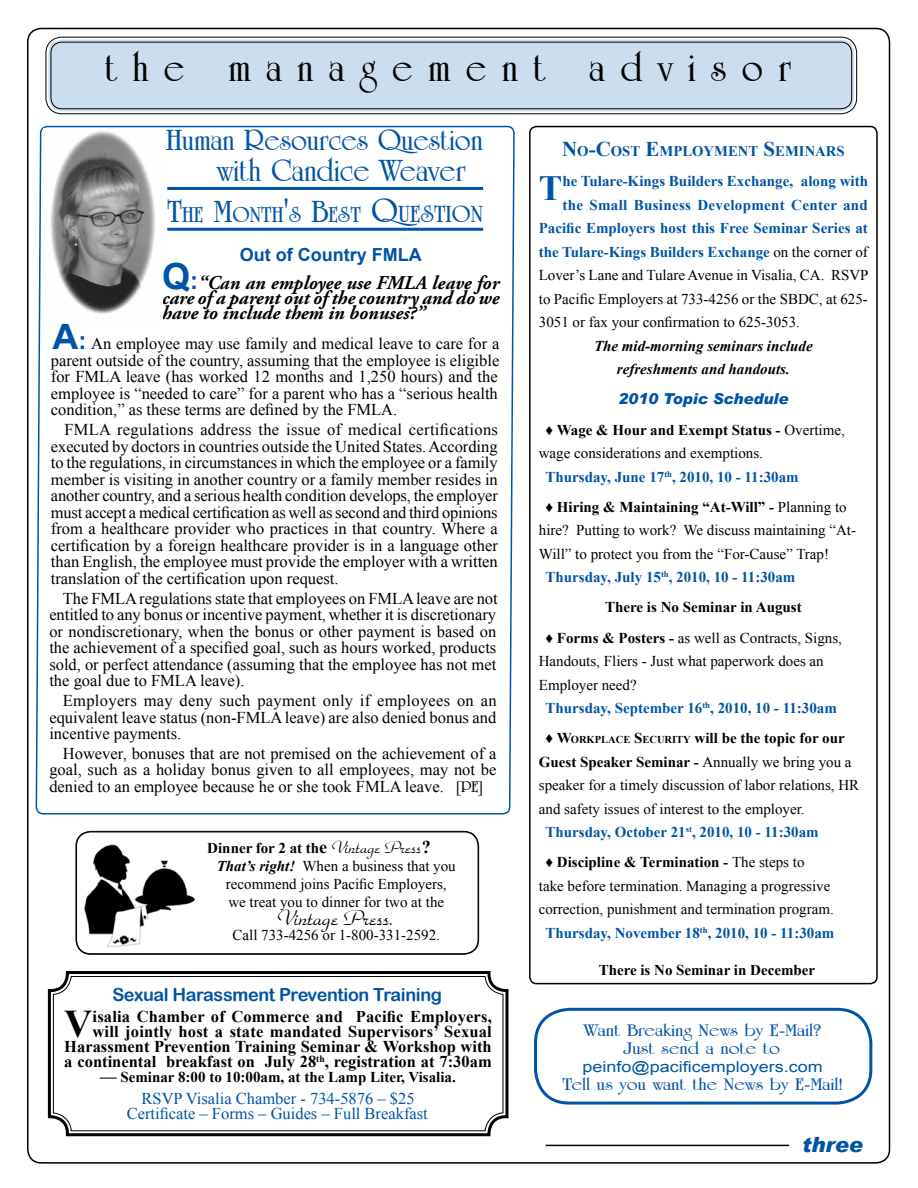
<style>
.page{position:relative;width:918px;height:1188px;background:#fff}
.page>*{position:absolute;margin:0;border:0;box-sizing:border-box;transform-origin:0 0}
.t1{font:700 42px "University Roman BT";letter-spacing:.37em;color:#000}
.t2{font:700 39.15px "Times New Roman";color:#000}
.t3{font:700 35.4px "Times New Roman";color:#0054a4}
.t4{font:700 33px "University Roman BT";color:#0054a4}
.t5{font:700 31.5px "University Roman BT";color:#0054a4}
.t6{font:700 23.1px "University Roman BT";color:#0054a4}
.t7{font:22.5px "Park Avenue BT";color:#000}
.t8{font:italic 900 21px "Arial";color:#0054a4}
.t9{font:italic 700 19.5px/15px "Adobe Garamond Pro";color:#000;text-align:justify}
.t10{font:700 18px/18px "University Roman BT";color:#0054a4;text-align:center;scale:1.2 1}
.t11{font:18px "Arial Rounded MT Bold";letter-spacing:-.02em;color:#0054a4}
.t12{font:700 18px "Arial";color:#0054a4}
.t13{font:16.5px/16.5px "Times New Roman";color:#000;text-align:justify}
.t14{font:700 16.5px/15px "Times New Roman";color:#000;text-align:right}
.t15{font:16.5px/15px "Times New Roman";color:#0054a4;text-align:center}
.t16{font:15px "Times New Roman";color:#000}
.t17{font:700 15px/30.3px "Times New Roman";color:#000}
.t18{font:700 15px "Times New Roman";color:#0054a4}
.t19{font:italic 700 15px/23.5px "Times New Roman";color:#000;text-align:center}
.t20{font:700 15px "Times New Roman";letter-spacing:.02em;color:#0054a4}
.t21{font:15px "Arial";color:#0054a4;scale:1.2 1}
.t22{font:italic 900 15px "Arial";color:#0054a4}
.t23{font:700 14.7px "Times New Roman";color:#0054a4}
.s1{font-size:33px}
.s2{font-size:36px}
.s3{font-size:25.2px}
.s4{font-family:"Arial";font-style:normal;font-size:36px;color:#0054a4}
.s5{font-family:"Arial";font-style:normal;font-size:24px;color:#0054a4}
.s6{font-family:"Arial";font-weight:700;font-size:36px;color:#0054a4}
.s7{font-family:"Arial";font-weight:700;font-size:24px;color:#0054a4}
.s8{font-family:"University Roman BT";font-weight:700}
.s9{font-size:18px}
.s10{font-family:"Park Avenue BT";font-weight:400;font-size:18px}
.s11{font-weight:700;font-style:italic}
.s12{font-size:16.5px}
.s13{font-size:21px}
.s14{font-weight:400;color:#000}
.s15{font-weight:400}
.s16{font-style:inherit}
.s17{font-size:10.5px}
</style>
<div class="page">
<div style="left:48px;top:40px;width:806px;height:71px;background:#ccdded;border-radius:14px"></div>
<div style="left:45px;top:37px;width:812px;height:77px;border:1px solid #000;border-radius:16px"></div>
<div style="left:50px;top:42px;width:802px;height:67px;border:1px solid #000;border-radius:11px"></div>
<hr style="left:546px;top:1145px;width:243px;height:1px;background:#000">
<div style="left:534px;top:1008px;width:338px;height:97px;border:3px solid #0054a4;border-radius:34px"></div>
<svg style="left:35px;top:27px;width:480px;height:1137px"></svg>
<div style="left:529px;top:126px;width:349px;height:858px;border:2px solid #000;border-radius:7px"></div>
<img style="left:43px;top:128px;width:119px;height:195px">
<h1 class="t1" style="left:105px;top:43px;width:688px">the management advisor</h1>
<h3 class="t5" style="left:166px;top:121px;width:318px">Human Resources Question</h3>
<h3 class="t4" style="left:217px;top:151px;width:250px">with Candice Weaver</h3>
<h3 class="t6" style="left:167px;top:201px;width:317px"><span class="s1">T</span>HE <span class="s1">M</span>ONTH<span class="s1">'</span>S <span class="s1">B</span>EST <span class="s2">Q</span><span class="s3">UESTION</span></h3>
<p class="t12" style="left:240px;top:242px;width:183px">Out of Country FMLA</p>
<p class="t9" style="left:162px;top:276px;width:339px"><span class="s4">Q</span><span class="s5">:</span>“Can an employee use FMLA leave for care of a parent out of the country and do we have to include them in bonuses?”</p>
<p class="t13" style="left:51px;top:335px;width:450px"><span class="s6">A</span><span class="s7">:</span> An employee may use family and medical leave to care for a parent outside of the country, assuming that the employee is eligible for FMLA leave (has worked 12 months and 1,250 hours) and the employee is “needed to care” for a parent who has a “serious health condition,” as these terms are defined by the FMLA.</p>
<p class="t13" style="left:51px;top:421px;width:449px;text-indent:13px">FMLA regulations address the issue of medical certifications executed by doctors in countries outside the United States. According to the regulations, in circumstances in which the employee or a family member is visiting in another country or a family member resides in another country, and a serious health condition develops, the employer must accept a medical certification as well as second and third opinions from a healthcare provider who practices in that country. Where a certification by a foreign healthcare provider is in a language other than English, the employee must provide the employer with a written translation of the certification upon request.</p>
<p class="t13" style="left:49px;top:590px;width:450px;text-indent:13px">The FMLA regulations state that employees on FMLA leave are not entitled to any bonus or incentive payment, whether it is discretionary or nondiscretionary, when the bonus or other payment is based on the achievement of a specified goal, such as hours worked, products sold, or perfect attendance (assuming that the employee has not met the goal due to FMLA leave).</p>
<p class="t13" style="left:49px;top:692px;width:449px;text-indent:13px">Employers may deny such payment only if employees on an equivalent leave status (non-FMLA leave) are also denied bonus and incentive payments.</p>
<p class="t13" style="left:49px;top:745px;width:449px;text-indent:13px">However, bonuses that are not premised on the achievement of a goal, such as a holiday bonus given to all employees, may not be denied to an employee because he or she took FMLA leave. <span class="s8">[PE]</span></p>
<p class="t17" style="left:207px;top:832px;width:225px">Dinner for 2 at th<span class="s9">e</span> <span class="s10">Vintage Press</span><span class="s9">?</span></p>
<p class="t16" style="left:217px;top:856px;width:241px"><span class="s11">That’s right!</span> When a business that you</p>
<p class="t16" style="left:226px;top:874px;width:222px">recommend joins Pacific Employers,</p>
<p class="t16" style="left:228px;top:892px;width:217px">we treat you to dinner for two at the</p>
<h3 class="t7" style="left:278px;top:905px;width:118px">Vintage Press.</h3>
<p class="t16" style="left:233px;top:925px;width:209px">Call 733-4256 or 1-800-331-2592.</p>
<p class="t11" style="left:112px;top:984px;width:331px">Sexual Harassment Prevention Training</p>
<p class="t14" style="left:64px;top:1009px;width:429px">isalia Chamber of Commerce and Pacific Employers, will jointly host a state mandated Supervisors’ Sexual Harassment Prevention Training Seminar &amp; Workshop with a continental breakfast on July 28<sup>th</sup>, registration at 7:30am</p>
<p class="t17" style="left:100px;top:1062px;width:357px"><span class="s12">—</span> Seminar 8:00 to 10:00am, at the Lamp Liter, Visalia.</p>
<p class="t15" style="left:127px;top:1091px;width:303px">RSVP Visalia Chamber - 734-5876 – $25<br>Certificate – Forms – Guides – Full Breakfast</p>
<h2 class="t2" style="left:64px;top:997px;width:30px">V</h2>
<p class="t23" style="left:562px;top:141px;width:284px"><span class="s13">N</span>O<span class="s13">-C</span>OST <span class="s13">E</span>MPLOYMENT <span class="s13">S</span>EMINARS</p>
<h3 class="t3" style="left:539px;top:164px;width:25px">T</h3>
<p class="t18" style="left:562px;top:171px;width:307px">he Tulare-Kings Builders Exchange, along with</p>
<p class="t20" style="left:562px;top:194px;width:307px">the Small Business Development Center and</p>
<p class="t18" style="left:539px;top:218px;width:331px">Pacific Employers host this Free Seminar Series at</p>
<p class="t18" style="left:539px;top:241px;width:331px">the Tulare-Kings Builders Exchange <span class="s14">on the corner of</span></p>
<p class="t16" style="left:539px;top:265px;width:331px">Lover’s Lane and Tulare Avenue in Visalia, CA. RSVP</p>
<p class="t16" style="left:539px;top:289px;width:331px">to Pacific Employers at 733-4256 or the SBDC, at 625-</p>
<p class="t16" style="left:539px;top:312px;width:263px">3051 or fax your confirmation to 625-3053.</p>
<p class="t19" style="left:594px;top:334px;width:220px">The mid-morning seminars include refreshments and handouts.</p>
<p class="t22" style="left:618px;top:390px;width:172px">2010 Topic Schedule</p>
<p class="t17" style="left:546px;top:414px;width:301px">♦ Wage &amp; Hour and Exempt Status - <span class="s15">Overtime,</span></p>
<p class="t16" style="left:539px;top:443px;width:226px">wage considerations and exemptions.</p>
<p class="t18" style="left:546px;top:466px;width:255px">Thursday, June 17<sup>th</sup>, 2010, 10 - 11:30am</p>
<p class="t17" style="left:546px;top:491px;width:303px">♦ Hiring &amp; Maintaining “At-Will” - <span class="s15">Planning to</span></p>
<p class="t16" style="left:539px;top:520px;width:319px">hire? Putting to work? We discuss maintaining “At-</p>
<p class="t16" style="left:539px;top:544px;width:292px">Will” to protect you from the “For-Cause” Trap!</p>
<p class="t18" style="left:546px;top:567px;width:251px">Thursday, July 15<sup>th</sup>, 2010, 10 - 11:30am</p>
<p class="t17" style="left:546px;top:592px;width:298px;text-indent:60px">There is No Seminar in August<br>♦ Forms &amp; Posters - <span class="s15">as well as Contracts, Signs,</span></p>
<p class="t16" style="left:539px;top:651px;width:286px">Handouts, Fliers - Just what paperwork does an</p>
<p class="t16" style="left:539px;top:675px;width:99px">Employer need?</p>
<p class="t18" style="left:546px;top:698px;width:293px">Thursday, September 16<sup>th</sup>, 2010, 10 - 11:30am</p>
<p class="t17" style="left:546px;top:723px;width:301px">♦ <span class="s16">W</span><span class="s17">ORKPLACE</span> <span class="s16">S</span><span class="s17">ECURITY</span> will be the topic for our</p>
<p class="t17" style="left:539px;top:746px;width:314px">Guest Speaker Seminar - <span class="s15">Annually we bring you a</span></p>
<p class="t16" style="left:539px;top:775px;width:322px">speaker for a timely discussion of labor relations, HR</p>
<p class="t16" style="left:539px;top:799px;width:267px">and safety issues of interest to the employer.</p>
<p class="t18" style="left:546px;top:822px;width:275px">Thursday, October 21<sup>st</sup>, 2010, 10 - 11:30am</p>
<p class="t17" style="left:546px;top:847px;width:260px">♦ Discipline &amp; Termination - <span class="s15">The steps to</span></p>
<p class="t16" style="left:539px;top:876px;width:293px">take before termination. Managing a progressive</p>
<p class="t16" style="left:539px;top:899px;width:296px">correction, punishment and termination program.</p>
<p class="t18" style="left:546px;top:922px;width:290px">Thursday, November 18<sup>th</sup>, 2010, 10 - 11:30am</p>
<p class="t17" style="left:599px;top:954px;width:218px">There is No Seminar in December</p>
<p class="t10" style="left:584px;top:1021px;width:200px">Want Breaking News by E-Mail?<br>Just send a note to</p>
<p class="t21" style="left:583px;top:1057px;width:202px">peinfo@pacificemployers.com</p>
<p class="t10" style="left:562px;top:1075px;width:235px">Tell us you want the News by E-Mail!</p>
<p class="t8" style="left:802px;top:1131px;width:62px">three</p>
</div>
